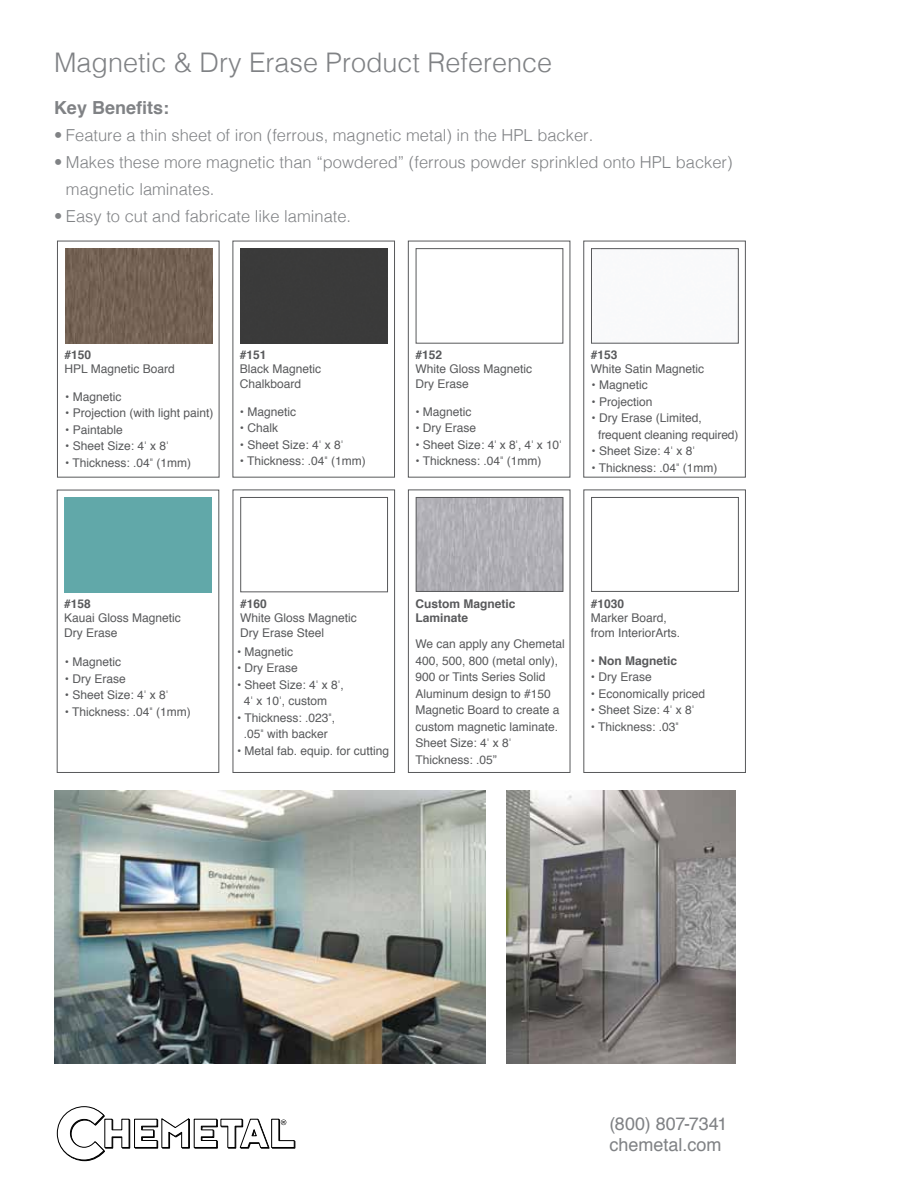
<style>
.page{position:relative;width:918px;height:1188px;background:#fff}
.page>*{position:absolute;margin:0;border:0;box-sizing:border-box;transform-origin:0 0}
.t1{font:300 27px "Helvetica";color:#808285}
.t2{font:18px/21.6px "Helvetica";color:#808285}
.t3{font:700 18px "Helvetica";color:#808285}
.t4{font:300 16.5px/27px "Helvetica";color:#808285}
.t5{font:12px/16.5px "Helvetica";color:#58595b}
.t6{font:700 12px/14.4px "Helvetica";color:#58595b}
.s1{font-weight:300}
</style>
<div class="page">
<svg style="left:57px;top:1106px;width:239px;height:55px"></svg>
<div style="left:233px;top:490px;width:162px;height:283px;background:#fff;border:1px solid #58595b"></div>
<div style="left:241px;top:497px;width:147px;height:95px;border:1px solid #58595b"></div>
<div style="left:584px;top:490px;width:162px;height:283px;background:#fff;border:1px solid #58595b"></div>
<div style="left:591px;top:497px;width:148px;height:95px;border:1px solid #58595b"></div>
<div style="left:408px;top:490px;width:162px;height:283px;background:#fff;border:1px solid #58595b"></div>
<img style="left:418px;top:499px;width:143px;height:91px">
<div style="left:416px;top:497px;width:147px;height:95px;border:1px solid #58595b"></div>
<div style="left:57px;top:241px;width:162px;height:236px;background:#fff;border:1px solid #58595b"></div>
<img style="left:65px;top:249px;width:147px;height:94px">
<div style="left:57px;top:490px;width:162px;height:283px;background:#fff;border:1px solid #58595b"></div>
<div style="left:65px;top:498px;width:147px;height:94px;background:#61a8a9"></div>
<div style="left:233px;top:241px;width:162px;height:236px;background:#fff;border:1px solid #58595b"></div>
<div style="left:241px;top:249px;width:146px;height:94px;background:#3a3a3a"></div>
<div style="left:584px;top:241px;width:162px;height:236px;background:#fff;border:1px solid #58595b"></div>
<div style="left:591px;top:248px;width:148px;height:95px;border:1px solid #58595b"></div>
<div style="left:408px;top:241px;width:162px;height:236px;background:#fff;border:1px solid #58595b"></div>
<div style="left:416px;top:248px;width:147px;height:95px;border:1px solid #58595b"></div>
<img style="left:54px;top:791px;width:432px;height:273px">
<img style="left:506px;top:791px;width:230px;height:273px">
<h1 class="t1" style="left:54px;top:39px;width:500px">Magnetic &amp; Dry Erase Product Reference</h1>
<h2 class="t3" style="left:54px;top:93px;width:117px">Key Benefits:</h2>
<h3 class="t4" style="left:54px;top:120px;width:541px">• Feature a thin sheet of iron (ferrous, magnetic metal) in the HPL backer.</h3>
<h3 class="t4" style="left:66px;top:147px;width:668px;text-indent:-12px">• Makes these more magnetic than “powdered” (ferrous powder sprinkled onto HPL backer) magnetic laminates.</h3>
<h3 class="t4" style="left:54px;top:201px;width:299px">• Easy to cut and fabricate like laminate.</h3>
<p class="t6" style="left:65px;top:348px;width:28px">#150</p>
<p class="t5" style="left:65px;top:361px;width:112px">HPL Magnetic Board</p>
<p class="t5" style="left:65px;top:388px;width:58px">• Magnetic</p>
<p class="t5" style="left:65px;top:405px;width:150px">• Projection (with light paint)</p>
<p class="t5" style="left:65px;top:421px;width:59px">• Paintable</p>
<p class="t5" style="left:65px;top:438px;width:105px">• Sheet Size: 4<span class="s1">'</span> x 8<span class="s1">'</span></p>
<p class="t5" style="left:65px;top:454px;width:128px">• Thickness: .04<span class="s1">"</span> (1mm)</p>
<p class="t6" style="left:240px;top:348px;width:28px">#151</p>
<p class="t5" style="left:240px;top:362px;width:83px;line-height:14.4px">Black Magnetic<br>Chalkboard</p>
<p class="t5" style="left:240px;top:404px;width:58px">• Magnetic</p>
<p class="t5" style="left:240px;top:420px;width:40px">• Chalk</p>
<p class="t5" style="left:240px;top:437px;width:105px">• Sheet Size: 4<span class="s1">'</span> x 8<span class="s1">'</span></p>
<p class="t5" style="left:240px;top:453px;width:128px">• Thickness: .04<span class="s1">"</span> (1mm)</p>
<p class="t6" style="left:415px;top:348px;width:28px">#152</p>
<p class="t5" style="left:415px;top:362px;width:118px;line-height:14.4px">White Gloss Magnetic<br>Dry Erase</p>
<p class="t5" style="left:415px;top:404px;width:58px">• Magnetic</p>
<p class="t5" style="left:415px;top:420px;width:62px">• Dry Erase</p>
<p class="t5" style="left:415px;top:437px;width:148px">• Sheet Size: 4<span class="s1">'</span> x 8<span class="s1">'</span>, 4<span class="s1">'</span> x 10<span class="s1">'</span></p>
<p class="t5" style="left:415px;top:453px;width:128px">• Thickness: .04<span class="s1">"</span> (1mm)</p>
<p class="t6" style="left:591px;top:348px;width:28px">#153</p>
<p class="t5" style="left:591px;top:361px;width:115px">White Satin Magnetic</p>
<p class="t5" style="left:591px;top:377px;width:58px">• Magnetic</p>
<p class="t5" style="left:591px;top:393px;width:62px">• Projection</p>
<p class="t5" style="left:598px;top:410px;width:142px;text-indent:-7px">• Dry Erase (Limited, frequent cleaning required)</p>
<p class="t5" style="left:591px;top:443px;width:105px">• Sheet Size: 4<span class="s1">'</span> x 8<span class="s1">'</span></p>
<p class="t5" style="left:591px;top:459px;width:128px">• Thickness: .04<span class="s1">"</span> (1mm)</p>
<p class="t6" style="left:64px;top:597px;width:28px">#158</p>
<p class="t5" style="left:64px;top:611px;width:118px;line-height:14.4px">Kauai Gloss Magnetic<br>Dry Erase</p>
<p class="t5" style="left:65px;top:654px;width:58px">• Magnetic</p>
<p class="t5" style="left:65px;top:670px;width:62px">• Dry Erase</p>
<p class="t5" style="left:65px;top:687px;width:105px">• Sheet Size: 4<span class="s1">'</span> x 8<span class="s1">'</span></p>
<p class="t5" style="left:65px;top:703px;width:128px">• Thickness: .04<span class="s1">"</span> (1mm)</p>
<p class="t6" style="left:240px;top:597px;width:28px">#160</p>
<p class="t5" style="left:240px;top:611px;width:118px;line-height:14.4px">White Gloss Magnetic<br>Dry Erase Steel</p>
<p class="t5" style="left:237px;top:644px;width:58px">• Magnetic</p>
<p class="t5" style="left:237px;top:660px;width:62px">• Dry Erase</p>
<p class="t5" style="left:244px;top:677px;width:102px;text-indent:-7px">• Sheet Size: 4<span class="s1">'</span> x 8<span class="s1">'</span>,<br>4<span class="s1">'</span> x 10<span class="s1">'</span>, custom</p>
<p class="t5" style="left:237px;top:710px;width:100px;text-align:center">• Thickness: .023<span class="s1">"</span>, .05<span class="s1">"</span> with backer</p>
<p class="t5" style="left:237px;top:743px;width:154px">• Metal fab. equip. for cutting</p>
<p class="t6" style="left:415px;top:597px;width:102px">Custom Magnetic<br>Laminate</p>
<p class="t5" style="left:415px;top:636px;width:151px">We can apply any Chemetal<br>400, 500, 800 (metal only),<br>900 or Tints Series Solid<br>Aluminum design to #150<br>Magnetic Board to create a custom magnetic laminate.<br>Sheet Size: 4<span class="s1">'</span> x 8<span class="s1">'<br></span>Thickness: .05”</p>
<p class="t6" style="left:591px;top:597px;width:35px">#1030</p>
<p class="t5" style="left:591px;top:611px;width:91px;line-height:14.4px">Marker Board, from InteriorArts.</p>
<p class="t6" style="left:591px;top:653px;width:88px">• Non Magnetic</p>
<p class="t5" style="left:591px;top:669px;width:62px">• Dry Erase</p>
<p class="t5" style="left:591px;top:686px;width:116px">• Economically priced</p>
<p class="t5" style="left:591px;top:702px;width:105px">• Sheet Size: 4<span class="s1">'</span> x 8<span class="s1">'</span></p>
<p class="t5" style="left:591px;top:719px;width:90px">• Thickness: .03<span class="s1">"</span></p>
<h2 class="t2" style="left:609px;top:1113px;width:120px">(800) 807-7341 chemetal.com</h2>
</div>
